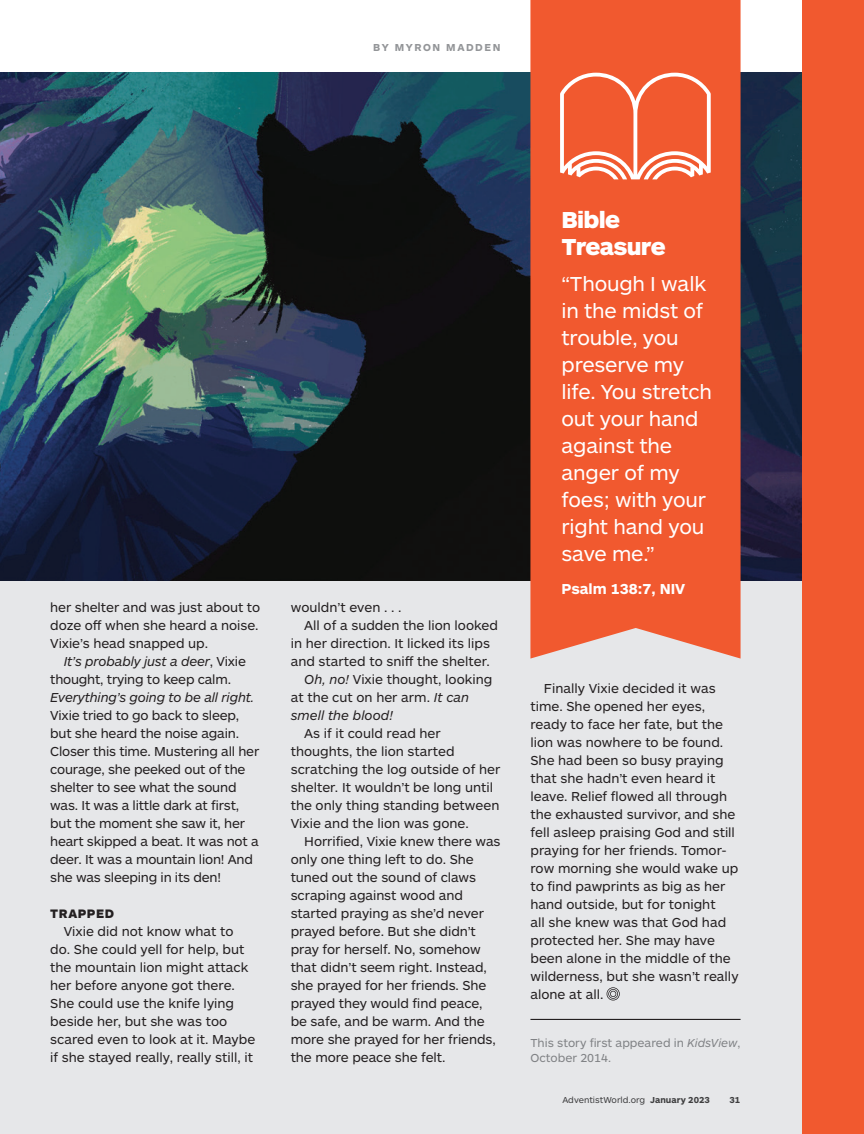
<style>
.page{position:relative;width:864px;height:1134px;background:#fff}
.page>*{position:absolute;margin:0;border:0;box-sizing:border-box;transform-origin:0 0}
.Growing_Faith_H2{font:900 24px/27px "ARS Maquette Pro";letter-spacing:-.01em;color:#fff}
.Growing_Faith_Quote{font:21px/27px "ARS Maquette Pro";letter-spacing:-.01em;color:#fff}
.Growing_Faith_Quote-2{font:700 15px "ARS Maquette Pro";color:#fff}
.Growing_Faith_Body_T{font:13.5px/18px "ARS Maquette Pro";color:#231f20}
.Subheads{font:900 12.75px "ARS Maquette Pro";letter-spacing:.05em;color:#231f20}
.Author_Bios{font:12px/15px "ARS Maquette Pro";color:#808285}
.t1{font:700 10.5px "ARS Maquette Pro";letter-spacing:.15em;color:#939598}
.t2{font:9px "ARS Maquette Pro";color:#3e3e3f}
.t3{font:700 9px "ARS Maquette Pro";color:#3e3e3f}
.s1{font-style:italic}
.s2{font-weight:700}
</style>
<div class="page">
<div style="left:0;top:73px;width:802px;height:1061px;background:#e6e7e9"></div>
<img style="left:0;top:73px;width:802px;height:507px">
<div style="left:802px;top:0;width:62px;height:1134px;background:#f1592f"></div>
<div style="left:530px;top:0;width:211px;height:659px;background:#f1592f"></div>
<svg style="left:560px;top:73px;width:151px;height:106px;background:#f37a58"></svg>
<hr style="left:530px;top:1019px;width:211px;height:1px;background:#231f20">
<svg style="left:607px;top:987px;width:13px;height:14px"></svg>
<p class="t1" style="left:373px;top:40px;width:129px">BY MYRON MADDEN</p>
<p class="Growing_Faith_Body_T" style="left:50px;top:598px;width:212px;text-align:justify">her shelter and was just about to doze off when she heard a noise.<br>Vixie’s head snapped up.</p>
<p class="Growing_Faith_Body_T" style="left:50px;top:652px;width:210px;text-indent:14px"><span class="s1">It’s probably just a deer</span>, Vixie thought, trying to keep calm.<br><span class="s1">Everything’s going to be all right.<br></span>Vixie tried to go back to sleep, but she heard the noise again.<br>Closer this time. Mustering all her courage, she peeked out of the shelter to see what the sound was. It was a little dark at first, but the moment she saw it, her heart skipped a beat. It was not a deer. It was a mountain lion! And she was sleeping in its den!</p>
<p class="Subheads" style="left:50px;top:905px;width:65px">TRAPPED</p>
<p class="Growing_Faith_Body_T" style="left:50px;top:922px;width:207px;text-indent:14px">Vixie did not know what to do. She could yell for help, but the mountain lion might attack her before anyone got there.<br>She could use the knife lying beside her, but she was too scared even to look at it. Maybe if she stayed really, really still, it</p>
<p class="Growing_Faith_Body_T" style="left:291px;top:598px;width:112px">wouldn’t even . . .</p>
<p class="Growing_Faith_Body_T" style="left:291px;top:616px;width:209px;text-indent:14px">All of a sudden the lion looked in her direction. It licked its lips and started to sniff the shelter.</p>
<p class="Growing_Faith_Body_T" style="left:291px;top:670px;width:203px;text-indent:14px"><span class="s1">Oh, no!</span> Vixie thought, looking at the cut on her arm. <span class="s1">It can smell the blood!</span></p>
<p class="Growing_Faith_Body_T" style="left:291px;top:724px;width:210px;text-indent:14px">As if it could read her thoughts, the lion started scratching the log outside of her shelter. It wouldn’t be long until the only thing standing between<br>Vixie and the lion was gone.</p>
<p class="Growing_Faith_Body_T" style="left:291px;top:832px;width:211px;text-indent:14px">Horrified, Vixie knew there was only one thing left to do. She tuned out the sound of claws scraping against wood and started praying as she’d never prayed before. But she didn’t pray for herself. No, somehow that didn’t seem right. Instead, she prayed for her friends. She prayed they would find peace, be safe, and be warm. And the more she prayed for her friends, the more peace she felt.</p>
<p class="Growing_Faith_H2" style="left:562px;top:205px;width:106px">Bible<br>Treasure</p>
<p class="Growing_Faith_Quote" style="left:562px;top:270px;width:152px">“Though I walk in the midst of trouble, you preserve my life. You stretch out your hand against the anger of my foes; with your right hand you save me.”</p>
<p class="Growing_Faith_Quote-2" style="left:562px;top:579px;width:125px">Psalm 138:7, NIV</p>
<p class="Growing_Faith_Body_T" style="left:530px;top:679px;width:210px;text-indent:14px">Finally Vixie decided it was time. She opened her eyes, ready to face her fate, but the lion was nowhere to be found.<br>She had been so busy praying that she hadn’t even heard it leave. Relief flowed all through the exhausted survivor, and she fell asleep praising God and still praying for her friends. Tomor&shy;row morning she would wake up to find pawprints as big as her hand outside, but for tonight<br>all she knew was that God had protected her. She may have been alone in the middle of the wilderness, but she wasn’t really alone at all.</p>
<p class="Author_Bios" style="left:530px;top:1035px;width:212px">This story first appeared in <span class="s1">KidsView</span>,<br>October 2014.</p>
<p class="t2" style="left:562px;top:1094px;width:149px">AdventistWorld.org <span class="s2">January 2023</span></p>
<p class="t3" style="left:729px;top:1094px;width:12px">31</p>
</div>
